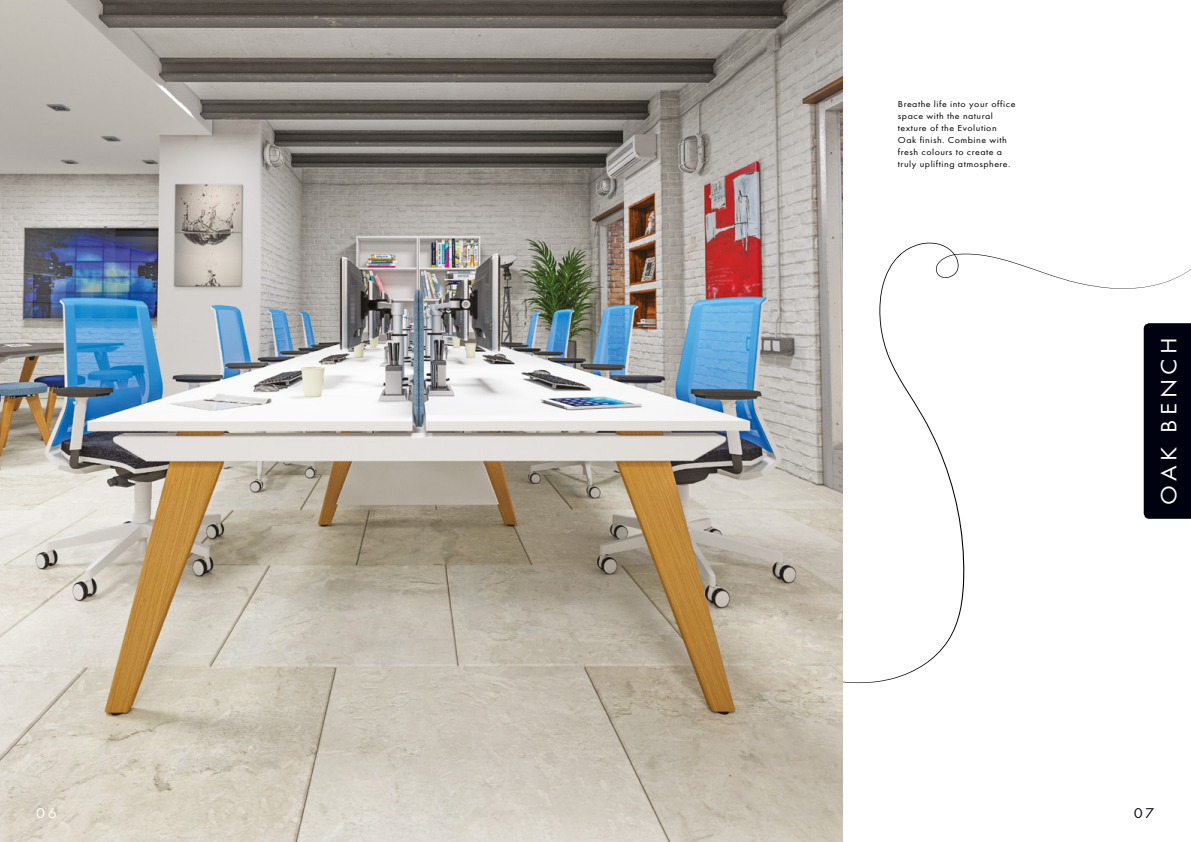
<style>
.page{position:relative;width:1191px;height:842px;background:#fff}
.page>*{position:absolute;margin:0;border:0;box-sizing:border-box;transform-origin:0 0}
.t1{font:23px "Futura PT";letter-spacing:.18em;color:#fff;scale:1.09 1}
.t2{font:14.7px "Futura PT";color:#00030f;scale:1.09 1}
.t3{font:14.7px "Futura PT";color:#fff;scale:1.09 1}
.t4{font:9px/12px "Futura PT";letter-spacing:.05em;color:#000;scale:1.11 1}
</style>
<div class="page">
<svg style="left:842px;top:199px;width:349px;height:484px"></svg>
<img style="left:0;top:0;width:842px;height:842px">
<h2 class="t3" style="left:36px;top:804px;width:21px">06</h2>
<p class="t4" style="left:898px;top:98px;width:107px">Breathe life into your office space with the natural texture of the Evolution<br>Oak finish. Combine with fresh colours to create a truly uplifting atmosphere.</p>
<h1 class="t1" style="left:1155px;top:505px;width:155px;rotate:-90deg">OAK BENCH</h1>
<h2 class="t2" style="left:1133px;top:804px;width:20px">07</h2>
</div>
